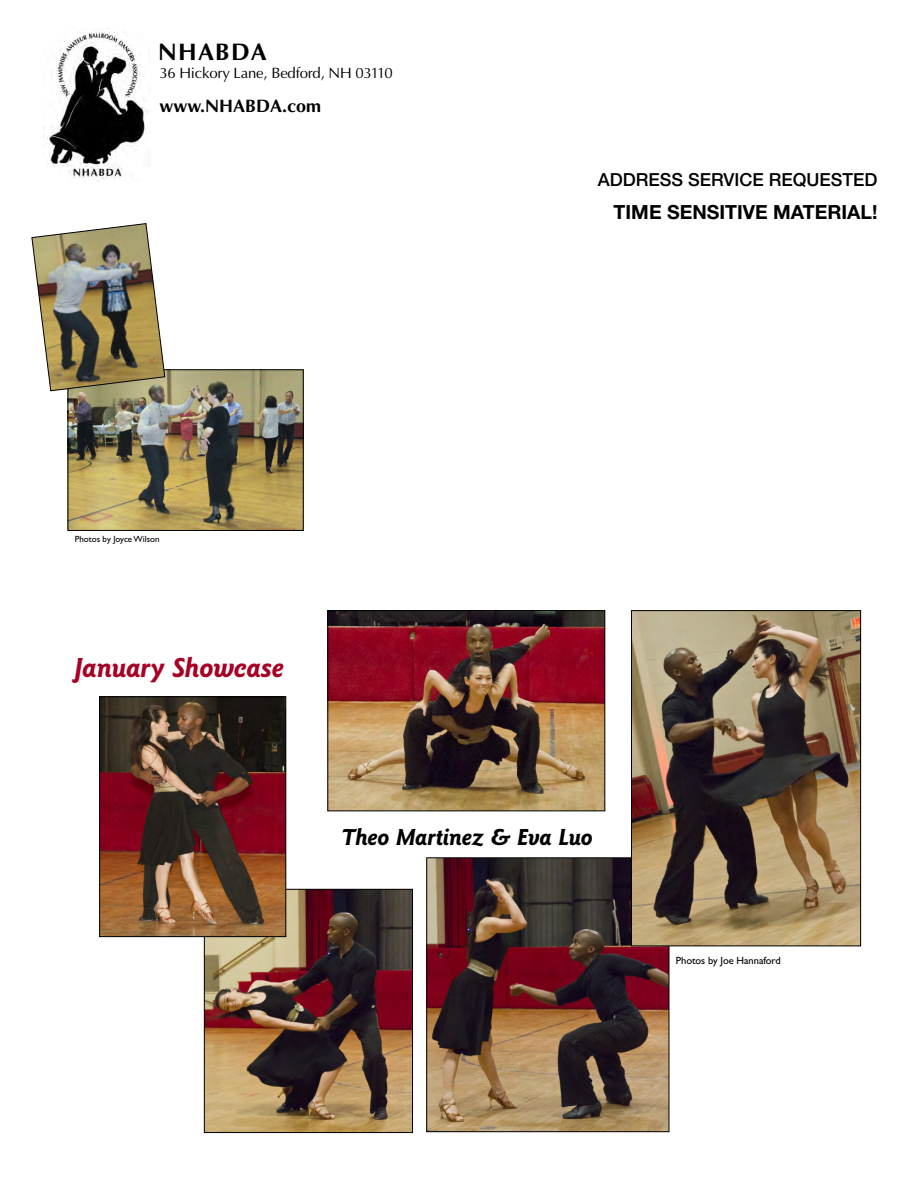
<style>
.page{position:relative;width:918px;height:1188px;background:#fff}
.page>*{position:absolute;margin:0;border:0;box-sizing:border-box;transform-origin:0 0}
.t1{font:italic 700 28.5px "Goudy Sans";letter-spacing:-.01em;color:#a70125}
.t2{font:italic 700 24px "Goudy Sans";letter-spacing:-.01em;color:#000}
.t3{font:700 24px "Optima";letter-spacing:.05em;color:#000}
.t4{font:700 19.5px "Helvetica Neue";color:#000}
.t5{font:500 18px "Helvetica Neue";color:#000}
.t6{font:700 18px "Optima";color:#000}
.t7{font:15px "Optima";letter-spacing:-.015em;color:#000}
.t8{font:10.5px "Gill Sans";letter-spacing:-.005em;color:#000}
.t9{font:9px "Gill Sans";letter-spacing:-.005em;color:#000}
</style>
<div class="page">
<img style="left:43px;top:32px;width:105px;height:149px">
<img style="left:70px;top:371px;width:232px;height:158px">
<div style="left:68px;top:369px;width:236px;height:162px;border:1px solid #000"></div>
<img style="left:206px;top:891px;width:205px;height:240px">
<div style="left:204px;top:889px;width:209px;height:244px;border:1px solid #000"></div>
<img style="left:428px;top:859px;width:239px;height:271px">
<div style="left:426px;top:857px;width:243px;height:275px;border:1px solid #000"></div>
<img style="left:633px;top:612px;width:226px;height:332px">
<div style="left:631px;top:610px;width:230px;height:336px;border:1px solid #000"></div>
<img style="left:31px;top:223px;width:135px;height:169px">
<img style="left:101px;top:698px;width:183px;height:237px">
<div style="left:99px;top:696px;width:187px;height:241px;border:1px solid #000"></div>
<img style="left:329px;top:612px;width:274px;height:197px">
<div style="left:327px;top:610px;width:278px;height:201px;border:1px solid #000"></div>
<h2 class="t3" style="left:158px;top:38px;width:110px">NHABDA</h2>
<p class="t7" style="left:159px;top:64px;width:235px">36 Hickory Lane, Bedford, NH 03110</p>
<p class="t6" style="left:159px;top:95px;width:163px">www.NHABDA.com</p>
<p class="t9" style="left:75px;top:535px;width:86px">Photos by Joyce Wilson</p>
<h1 class="t1" style="left:74px;top:651px;width:211px">January Showcase</h1>
<p class="t5" style="left:598px;top:173px;width:281px">ADDRESS SERVICE REQUESTED</p>
<h3 class="t4" style="left:614px;top:205px;width:265px">TIME SENSITIVE MATERIAL!</h3>
<h2 class="t2" style="left:341px;top:823px;width:253px">Theo Martinez &amp; Eva Luo</h2>
<p class="t8" style="left:676px;top:957px;width:107px">Photos by Joe Hannaford</p>
</div>
